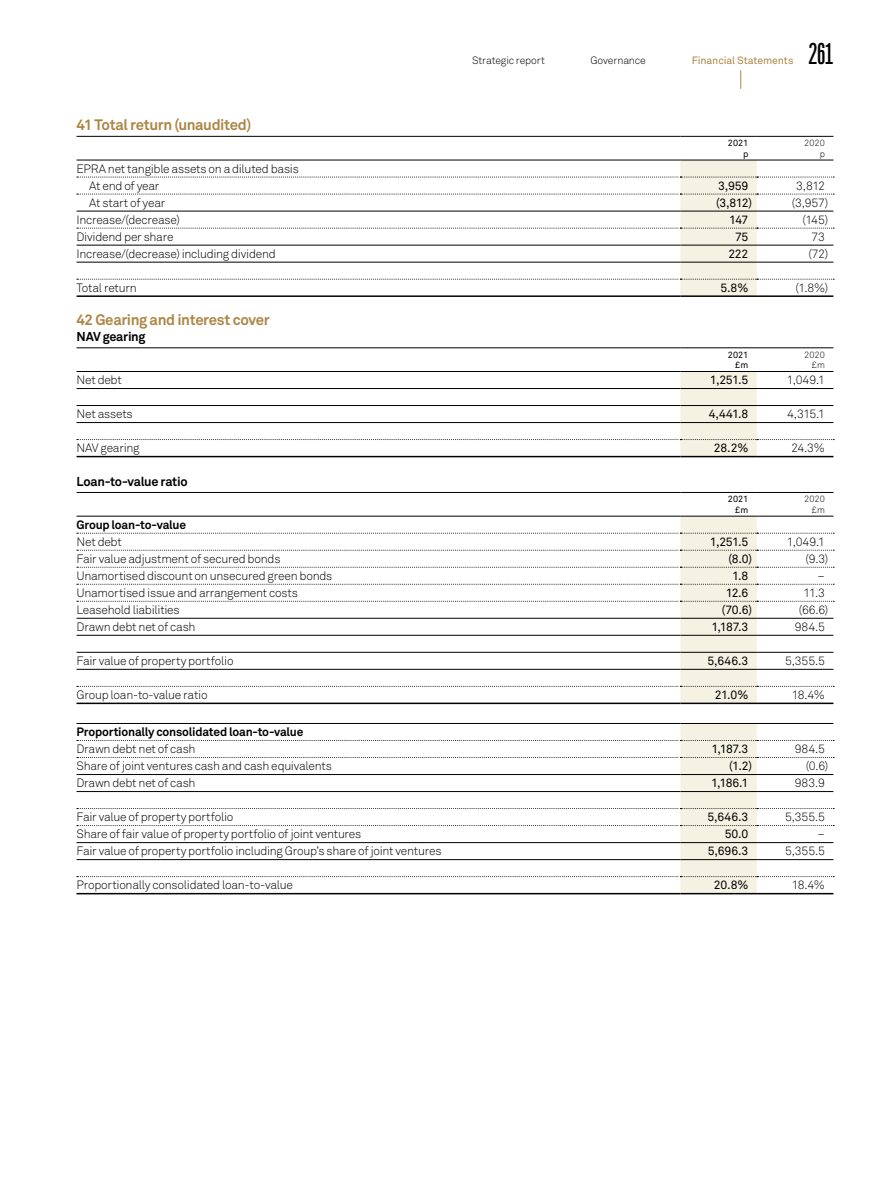
<style>
.page{position:relative;width:893px;height:1191px;background:#fff}
.page>*{position:absolute;margin:0;border:0;box-sizing:border-box;transform-origin:0 0}
.t1{font:300 30px "Montefiore";color:#000}
.t2{font:700 15px "Akkurat Pro";letter-spacing:-.025em;color:#ad8645}
.t3{font:700 12.75px "Akkurat Pro";letter-spacing:-.02em;color:#000}
.t4{font:300 12px/17px "Akkurat Pro";letter-spacing:-.02em;color:#000}
.t5{font:12px "Akkurat Pro";letter-spacing:-.02em;color:#000}
.t6{font:700 12px "Akkurat Pro";letter-spacing:-.02em;color:#000}
.t7{font:300 10.5px "Akkurat Pro";letter-spacing:-.015em;color:#000}
.t8{font:10.5px "Akkurat Pro";letter-spacing:-.01em;color:#ad8645}
.t9{font:9px/10.5px "Akkurat Pro";letter-spacing:.01em;color:#000;text-align:right}
.t10{font:300 9px/10.5px "Akkurat Pro";letter-spacing:.01em;color:#000;text-align:right}
</style>
<div class="page">
<hr style="left:77px;top:295px;width:603px;height:2px;background:#000">
<hr style="left:680px;top:295px;width:77px;height:2px;background:#000">
<hr style="left:757px;top:295px;width:76px;height:2px;background:#000">
<hr style="left:77px;top:136px;width:603px;height:1px;background:#000">
<hr style="left:680px;top:136px;width:77px;height:1px;background:#000">
<hr style="left:757px;top:136px;width:76px;height:1px;background:#000">
<svg style="left:77px;top:160px;width:757px;height:136px"></svg>
<hr style="left:77px;top:245px;width:603px;height:1px;background:#000">
<hr style="left:680px;top:245px;width:77px;height:1px;background:#000">
<hr style="left:757px;top:245px;width:76px;height:1px;background:#000">
<hr style="left:77px;top:456px;width:603px;height:1px;background:#000">
<hr style="left:680px;top:456px;width:77px;height:1px;background:#000">
<hr style="left:757px;top:456px;width:76px;height:1px;background:#000">
<hr style="left:77px;top:347px;width:603px;height:1px;background:#000">
<hr style="left:680px;top:347px;width:77px;height:1px;background:#000">
<hr style="left:757px;top:347px;width:76px;height:1px;background:#000">
<svg style="left:77px;top:371px;width:757px;height:85px"></svg>
<hr style="left:77px;top:702px;width:603px;height:2px;background:#000">
<hr style="left:680px;top:702px;width:77px;height:2px;background:#000">
<hr style="left:757px;top:702px;width:76px;height:2px;background:#000">
<hr style="left:77px;top:492px;width:603px;height:1px;background:#000">
<hr style="left:680px;top:492px;width:77px;height:1px;background:#000">
<hr style="left:757px;top:492px;width:76px;height:1px;background:#000">
<svg style="left:77px;top:516px;width:757px;height:187px"></svg>
<svg style="left:77px;top:723px;width:757px;height:170px"></svg>
<hr style="left:77px;top:774px;width:603px;height:1px;background:#000">
<hr style="left:680px;top:774px;width:77px;height:1px;background:#000">
<hr style="left:757px;top:774px;width:76px;height:1px;background:#000">
<hr style="left:77px;top:791px;width:603px;height:1px;background:#000">
<hr style="left:680px;top:791px;width:77px;height:1px;background:#000">
<hr style="left:757px;top:791px;width:76px;height:1px;background:#000">
<hr style="left:77px;top:842px;width:603px;height:1px;background:#000">
<hr style="left:680px;top:842px;width:77px;height:1px;background:#000">
<hr style="left:757px;top:842px;width:76px;height:1px;background:#000">
<hr style="left:77px;top:859px;width:603px;height:1px;background:#000">
<hr style="left:680px;top:859px;width:77px;height:1px;background:#000">
<hr style="left:757px;top:859px;width:76px;height:1px;background:#000">
<hr style="left:77px;top:893px;width:603px;height:1px;background:#000">
<hr style="left:680px;top:893px;width:77px;height:1px;background:#000">
<hr style="left:757px;top:893px;width:76px;height:1px;background:#000">
<hr style="left:77px;top:723px;width:603px;height:1px;background:#000">
<hr style="left:680px;top:723px;width:77px;height:1px;background:#000">
<hr style="left:757px;top:723px;width:76px;height:1px;background:#000">
<svg style="left:740px;top:70px;width:1px;height:19px"></svg>
<p class="t2" style="left:77px;top:115px;width:176px">41 Total return (unaudited)</p>
<p class="t4" style="left:89px;top:160px;width:211px;text-indent:-13px">EPRA net tangible assets on a diluted basis<br>At end of year</p>
<p class="t7" style="left:472px;top:54px;width:74px">Strategic report</p>
<p class="t7" style="left:591px;top:54px;width:57px">Governance</p>
<p class="t8" style="left:692px;top:54px;width:103px">Financial Statements</p>
<h1 class="t1" style="left:809px;top:38px;width:26px">261</h1>
<p class="t9" style="left:728px;top:138px;width:22px">2021 p</p>
<p class="t10" style="left:804px;top:138px;width:22px">2020 p</p>
<p class="t5" style="left:718px;top:179px;width:32px">3,959</p>
<p class="t4" style="left:796px;top:177px;width:30px">3,812</p>
<p class="t4" style="left:89px;top:194px;width:78px">At start of year</p>
<p class="t5" style="left:716px;top:196px;width:37px">(3,812)</p>
<p class="t4" style="left:792px;top:194px;width:38px">(3,957)</p>
<p class="t4" style="left:77px;top:211px;width:105px">Increase/(decrease)</p>
<p class="t5" style="left:729px;top:213px;width:21px">147</p>
<p class="t4" style="left:802px;top:211px;width:27px">(145)</p>
<p class="t4" style="left:77px;top:228px;width:98px">Dividend per share</p>
<p class="t5" style="left:735px;top:230px;width:15px">75</p>
<p class="t4" style="left:811px;top:228px;width:15px">73</p>
<p class="t4" style="left:77px;top:245px;width:201px">Increase/(decrease) including dividend</p>
<p class="t5" style="left:728px;top:247px;width:22px">222</p>
<p class="t4" style="left:808px;top:245px;width:22px">(72)</p>
<p class="t4" style="left:77px;top:279px;width:62px">Total return</p>
<p class="t5" style="left:720px;top:281px;width:29px">5.8%</p>
<p class="t4" style="left:796px;top:279px;width:34px">(1.8%)</p>
<p class="t2" style="left:77px;top:311px;width:195px">42 Gearing and interest cover</p>
<p class="t3" style="left:77px;top:329px;width:71px">NAV gearing</p>
<p class="t9" style="left:728px;top:349px;width:22px">2021 £m</p>
<p class="t10" style="left:804px;top:349px;width:22px">2020 £m</p>
<p class="t4" style="left:77px;top:371px;width:47px">Net debt</p>
<p class="t5" style="left:710px;top:373px;width:40px">1,251.5</p>
<p class="t4" style="left:787px;top:371px;width:40px">1,049.1</p>
<p class="t4" style="left:77px;top:405px;width:58px">Net assets</p>
<p class="t5" style="left:709px;top:407px;width:41px">4,441.8</p>
<p class="t4" style="left:787px;top:405px;width:39px">4,315.1</p>
<p class="t4" style="left:77px;top:440px;width:65px">NAV gearing</p>
<p class="t5" style="left:714px;top:441px;width:36px">28.2%</p>
<p class="t4" style="left:791px;top:440px;width:35px">24.3%</p>
<p class="t3" style="left:77px;top:473px;width:113px">Loan-to-value ratio</p>
<p class="t9" style="left:728px;top:494px;width:22px">2021 £m</p>
<p class="t10" style="left:804px;top:494px;width:22px">2020 £m</p>
<p class="t6" style="left:77px;top:517px;width:111px">Group loan-to-value</p>
<p class="t4" style="left:77px;top:533px;width:47px">Net debt</p>
<p class="t5" style="left:710px;top:535px;width:40px">1,251.5</p>
<p class="t4" style="left:787px;top:533px;width:40px">1,049.1</p>
<p class="t4" style="left:77px;top:550px;width:205px">Fair value adjustment of secured bonds</p>
<p class="t5" style="left:728px;top:552px;width:25px">(8.0)</p>
<p class="t4" style="left:806px;top:550px;width:24px">(9.3)</p>
<p class="t4" style="left:77px;top:567px;width:257px">Unamortised discount on unsecured green bonds</p>
<p class="t5" style="left:732px;top:569px;width:18px">1.8</p>
<p class="t4" style="left:818px;top:567px;width:9px">–</p>
<p class="t4" style="left:77px;top:584px;width:223px">Unamortised issue and arrangement costs</p>
<p class="t5" style="left:726px;top:586px;width:24px">12.6</p>
<p class="t4" style="left:803px;top:584px;width:23px">11.3</p>
<p class="t4" style="left:77px;top:601px;width:105px">Leasehold liabilities</p>
<p class="t5" style="left:722px;top:603px;width:32px">(70.6)</p>
<p class="t4" style="left:799px;top:601px;width:31px">(66.6)</p>
<p class="t4" style="left:77px;top:618px;width:121px">Drawn debt net of cash</p>
<p class="t5" style="left:711px;top:620px;width:38px">1,187.3</p>
<p class="t4" style="left:795px;top:618px;width:32px">984.5</p>
<p class="t4" style="left:77px;top:652px;width:158px">Fair value of property portfolio</p>
<p class="t5" style="left:708px;top:654px;width:42px">5,646.3</p>
<p class="t4" style="left:785px;top:652px;width:41px">5,355.5</p>
<p class="t4" style="left:77px;top:686px;width:132px">Group loan-to-value ratio</p>
<p class="t5" style="left:715px;top:688px;width:35px">21.0%</p>
<p class="t4" style="left:792px;top:686px;width:35px">18.4%</p>
<p class="t6" style="left:77px;top:724px;width:228px">Proportionally consolidated loan-to-value</p>
<p class="t4" style="left:77px;top:740px;width:121px">Drawn debt net of cash</p>
<p class="t5" style="left:711px;top:742px;width:38px">1,187.3</p>
<p class="t4" style="left:795px;top:740px;width:32px">984.5</p>
<p class="t4" style="left:77px;top:757px;width:257px">Share of joint ventures cash and cash equivalents</p>
<p class="t5" style="left:729px;top:759px;width:24px">(1.2)</p>
<p class="t4" style="left:806px;top:757px;width:24px">(0.6)</p>
<p class="t4" style="left:77px;top:774px;width:121px">Drawn debt net of cash</p>
<p class="t5" style="left:711px;top:776px;width:39px">1,186.1</p>
<p class="t4" style="left:795px;top:774px;width:32px">983.9</p>
<p class="t4" style="left:77px;top:808px;width:158px">Fair value of property portfolio</p>
<p class="t5" style="left:707px;top:810px;width:42px">5,646.3</p>
<p class="t4" style="left:785px;top:808px;width:41px">5,355.5</p>
<p class="t4" style="left:77px;top:825px;width:286px">Share of fair value of property portfolio of joint ventures</p>
<p class="t5" style="left:725px;top:827px;width:25px">50.0</p>
<p class="t4" style="left:818px;top:825px;width:9px">–</p>
<p class="t4" style="left:77px;top:842px;width:366px">Fair value of property portfolio including Group’s share of joint ventures</p>
<p class="t5" style="left:708px;top:844px;width:42px">5,696.3</p>
<p class="t4" style="left:785px;top:842px;width:41px">5,355.5</p>
<p class="t4" style="left:77px;top:876px;width:218px">Proportionally consolidated loan-to-value</p>
<p class="t5" style="left:714px;top:878px;width:36px">20.8%</p>
<p class="t4" style="left:792px;top:876px;width:35px">18.4%</p>
</div>
